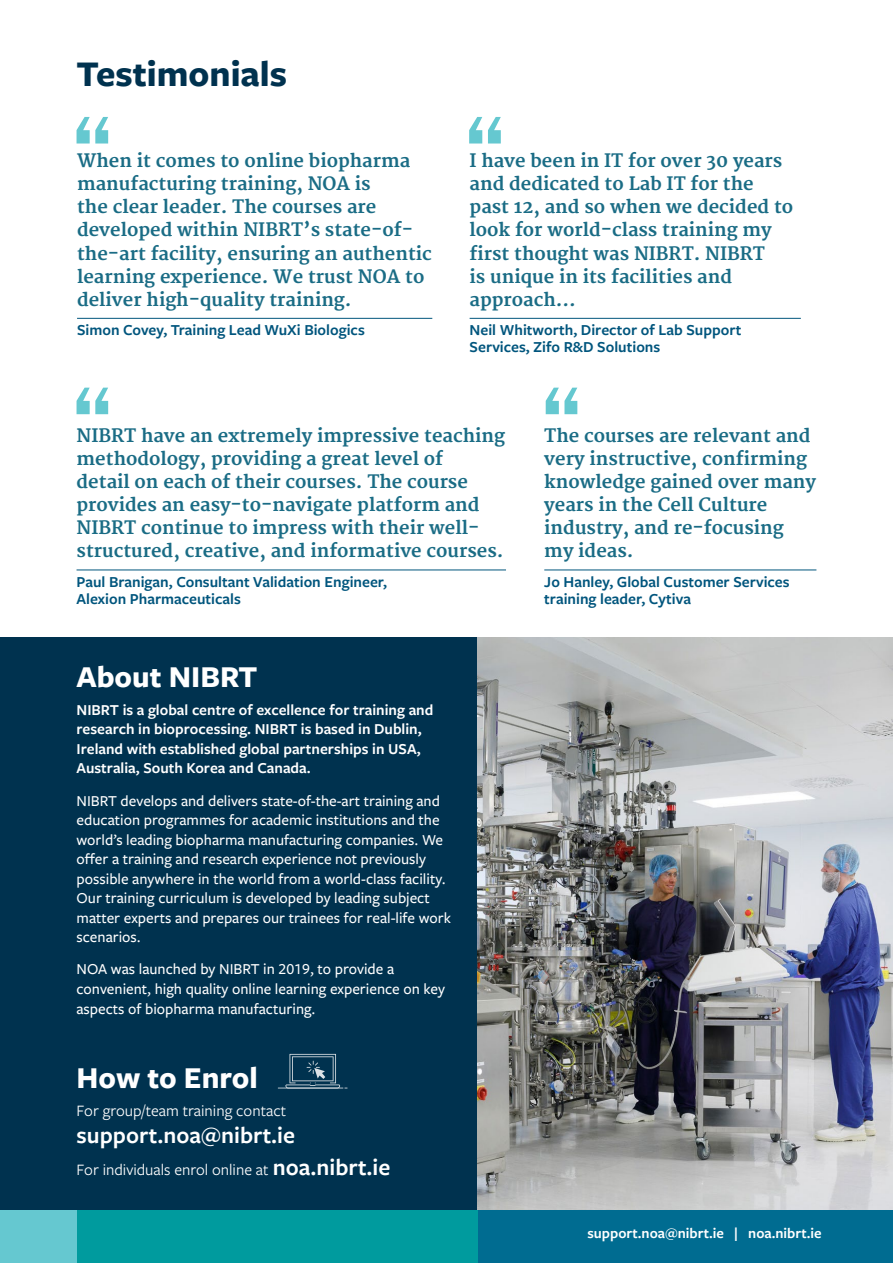
<style>
.page{position:relative;width:893px;height:1263px;background:#fff}
.page>*{position:absolute;margin:0;border:0;box-sizing:border-box;transform-origin:0 0}
.Main_1{font:700 37.5px "Freight Sans Pro";color:#00324f}
.Main_1-2{font:700 31.5px "Freight Sans Pro";color:#fff}
.TEXT{font:600 24px "Freight Sans Pro";color:#fff}
.teste{font:700 18px/23.1px "Merriweather";color:#1a6c85}
.TEXT-2{font:16.5px "Freight Sans Pro";color:#fff}
.t1{font:600 15.9px/17.1px "Freight Sans Pro";color:#00557d}
.TEXT-3{font:500 15.75px/19.5px "Freight Sans Pro";color:#fff}
.TEXT-4{font:600 15.75px/19.5px "Freight Sans Pro";color:#fff}
.TEXT-5{font:600 15px "Freight Sans Pro";color:#fff}
.s1{font-weight:600;font-size:24px}
</style>
<div class="page">
<div style="left:0;top:638px;width:480px;height:599px;background:#00324f"></div>
<img style="left:478px;top:638px;width:415px;height:572px">
<div style="left:419px;top:1210px;width:474px;height:53px;background:#006c91"></div>
<div style="left:75px;top:1210px;width:403px;height:53px;background:#009b9e"></div>
<div style="left:0;top:1210px;width:77px;height:53px;background:#65c8d0"></div>
<hr style="left:77px;top:570px;width:429px;height:1px;background:#00557d">
<hr style="left:544px;top:570px;width:272px;height:1px;background:#00557d">
<hr style="left:77px;top:318px;width:355px;height:1px;background:#00557d">
<hr style="left:470px;top:318px;width:331px;height:1px;background:#00557d">
<svg style="left:77px;top:388px;width:31px;height:26px"></svg>
<svg style="left:546px;top:388px;width:31px;height:26px"></svg>
<svg style="left:77px;top:117px;width:31px;height:27px"></svg>
<svg style="left:469px;top:117px;width:32px;height:27px"></svg>
<hr style="left:278px;top:1087px;width:65px;height:1px;background:#dde2e6">
<svg style="left:285px;top:1054px;width:63px;height:34px"></svg>
<p class="Main_1" style="left:77px;top:48px;width:212px">Testimonials</p>
<p class="teste" style="left:77px;top:150px;width:356px">When it comes to online biopharma manufacturing training, NOA is<br>the clear leader. The courses are developed within NIBRT’s state-of&shy;the-art facility, ensuring an authentic learning experience. We trust NOA to deliver high-quality training.</p>
<p class="t1" style="left:77px;top:321px;width:289px">Simon Covey, Training Lead WuXi Biologics</p>
<p class="teste" style="left:470px;top:150px;width:325px">I have been in IT for over 30 years and dedicated to Lab IT for the past 12, and so when we decided to look for world-class training my first thought was NIBRT. NIBRT<br>is unique in its facilities and approach...</p>
<p class="t1" style="left:470px;top:321px;width:273px">Neil Whitworth, Director of Lab Support<br>Services, Zifo R&amp;D Solutions</p>
<p class="teste" style="left:77px;top:425px;width:430px">NIBRT have an extremely impressive teaching methodology, providing a great level of<br>detail on each of their courses. The course provides an easy-to-navigate platform and NIBRT continue to impress with their well&shy;structured, creative, and informative courses.</p>
<p class="t1" style="left:77px;top:572px;width:312px">Paul Branigan, Consultant Validation Engineer,<br>Alexion Pharmaceuticals</p>
<p class="Main_1-2" style="left:77px;top:655px;width:182px">About NIBRT</p>
<p class="TEXT-4" style="left:77px;top:699px;width:358px">NIBRT is a global centre of excellence for training and research in bioprocessing. NIBRT is based in Dublin, Ireland with established global partnerships in USA, Australia, South Korea and Canada.</p>
<p class="TEXT-3" style="left:77px;top:790px;width:376px">NIBRT develops and delivers state-of-the-art training and education programmes for academic institutions and the world’s leading biopharma manufacturing companies. We offer a training and research experience not previously possible anywhere in the world from a world-class facility.<br>Our training curriculum is developed by leading subject matter experts and prepares our trainees for real-life work scenarios.</p>
<p class="TEXT-3" style="left:77px;top:959px;width:370px">NOA was launched by NIBRT in 2019, to provide a convenient, high quality online learning experience on key aspects of biopharma manufacturing.</p>
<p class="Main_1-2" style="left:77px;top:1056px;width:183px">How to Enrol</p>
<p class="TEXT-2" style="left:77px;top:1099px;width:211px">For group/team training contact</p>
<p class="TEXT" style="left:77px;top:1119px;width:220px">support.noa@nibrt.ie</p>
<p class="TEXT-2" style="left:77px;top:1159px;width:315px">For individuals enrol online at <span class="s1">noa.nibrt.ie</span></p>
<p class="teste" style="left:544px;top:425px;width:273px">The courses are relevant and very instructive, confirming knowledge gained over many years in the Cell Culture industry, and re-focusing my ideas.</p>
<p class="t1" style="left:544px;top:572px;width:247px">Jo Hanley, Global Customer Services training leader, Cytiva</p>
<p class="TEXT-5" style="left:587px;top:1223px;width:236px">support.noa@nibrt.ie | noa.nibrt.ie</p>
</div>
